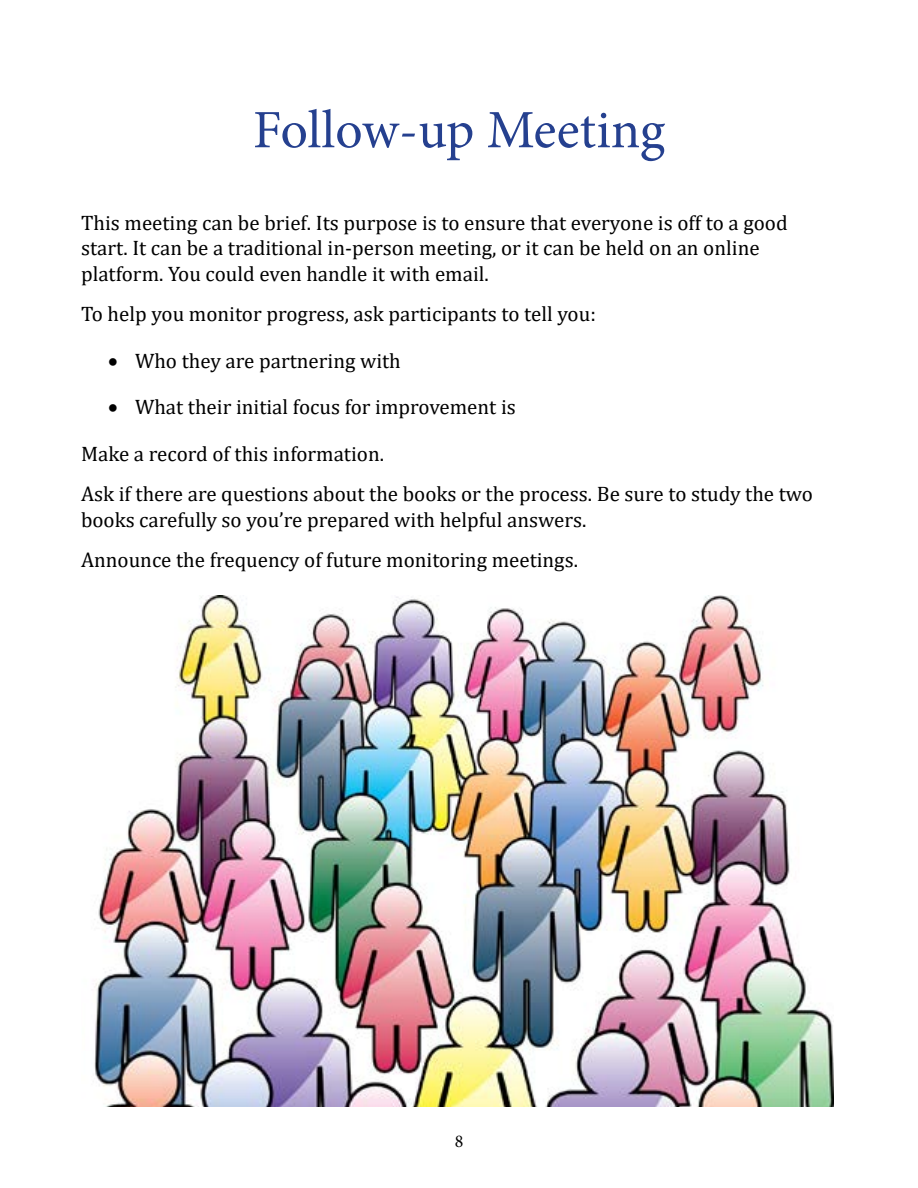
<style>
.page{position:relative;width:918px;height:1188px;background:#fff}
.page>*{position:absolute;margin:0;border:0;box-sizing:border-box;transform-origin:0 0}
.t1{font:54px "Minion Pro";letter-spacing:-.005em;color:#25408f}
.t2{font:21px/25.2px "Cambria";color:#000}
.t3{font:18px "Minion Pro";color:#000}
</style>
<div class="page">
<img style="left:94px;top:596px;width:740px;height:511px">
<h1 class="t1" style="left:253px;top:94px;width:414px">Follow-up Meeting</h1>
<p class="t2" style="left:81px;top:210px;width:708px">This meeting can be brief. Its purpose is to ensure that everyone is off to a good start. It can be a traditional in-person meeting, or it can be held on an online platform. You could even handle it with email.</p>
<p class="t2" style="left:81px;top:301px;width:516px">To help you monitor progress, ask participants to tell you:</p>
<p class="t2" style="left:108px;top:348px;width:294px">• Who they are partnering with</p>
<p class="t2" style="left:108px;top:395px;width:409px">• What their initial focus for improvement is</p>
<p class="t2" style="left:81px;top:434px;width:734px;line-height:40.2px">Make a record of this information.<br>Ask if there are questions about the books or the process. Be sure to study the two</p>
<p class="t2" style="left:81px;top:499px;width:507px;line-height:40.2px">books carefully so you’re prepared with helpful answers.<br>Announce the frequency of future monitoring meetings.</p>
<p class="t3" style="left:455px;top:1129px;width:10px">8</p>
</div>
